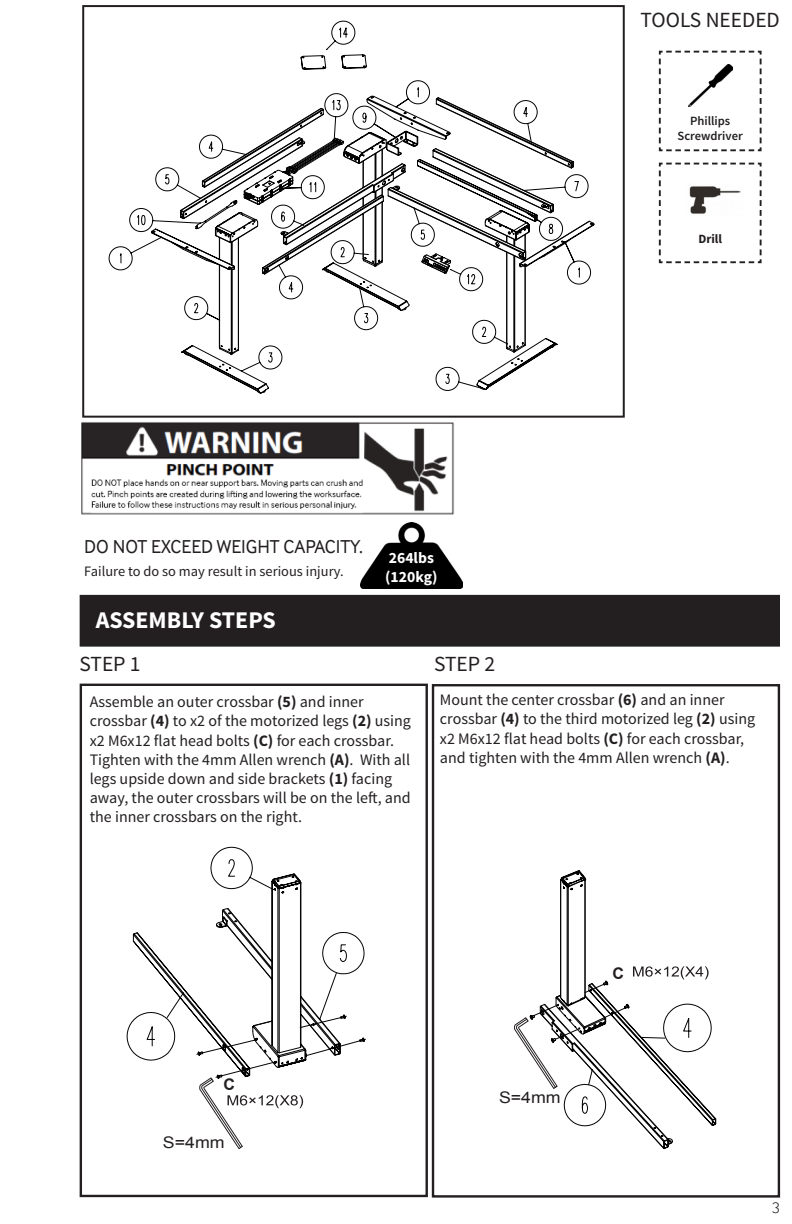
<style>
.page{position:relative;width:792px;height:1224px;background:#fff}
.page>*{position:absolute;margin:0;border:0;box-sizing:border-box;transform-origin:0 0}
.t1{font:700 24px "Source Sans Pro";color:#fff}
.t2{font:21.6px "Source Sans Pro";color:#231f20}
.t3{font:19.2px "Inter Face";color:#231f20}
.t4{font:16px/19.2px "Source Sans Pro";color:#231f20}
.t5{font:16px "Arial";color:#231f20;scale:1.11 1}
.t6{font:700 16px "Arial";color:#231f20}
.t7{font:300 16px "Inter Face";color:#231f20}
.t8{font:700 15.6px "Source Sans Pro";color:#fff}
.t9{font:14.4px "Source Sans Pro";color:#231f20}
.t10{font:600 12.6px/15.2px "Source Sans Pro";color:#231f20;text-align:center}
.t11{font:700 12.6px "Source Sans Pro";color:#231f20}
.s1{font-weight:700}
</style>
<div class="page">
<div style="left:82px;top:5px;width:543px;height:413px;border:2px solid #231f20"></div>
<div style="left:80px;top:684px;width:348px;height:513px;border:2px solid #231f20"></div>
<img style="left:81px;top:422px;width:373px;height:93px">
<img style="left:361px;top:522px;width:101px;height:66px">
<div style="left:81px;top:596px;width:698px;height:49px;background:#231f20"></div>
<div style="left:80px;top:595px;width:700px;height:52px;border:2px solid #231f20"></div>
<svg style="left:658px;top:50px;width:104px;height:102px"></svg>
<img style="left:688px;top:64px;width:44px;height:42px">
<svg style="left:658px;top:162px;width:104px;height:102px"></svg>
<img style="left:685px;top:184px;width:57px;height:33px">
<div style="left:432px;top:684px;width:348px;height:514px;border:2px solid #231f20"></div>
<svg style="left:109px;top:21px;width:482px;height:264px"></svg>
<svg style="left:181px;top:54px;width:377px;height:340px"></svg>
<svg style="left:195px;top:132px;width:335px;height:198px"></svg>
<svg style="left:199px;top:1079px;width:104px;height:70px"></svg>
<svg style="left:126px;top:847px;width:239px;height:221px"></svg>
<svg style="left:514px;top:870px;width:202px;height:279px"></svg>
<p class="t2" style="left:641px;top:7px;width:141px">TOOLS NEEDED</p>
<p class="t10" style="left:678px;top:114px;width:67px">Phillips<br>Screwdriver</p>
<p class="t11" style="left:698px;top:231px;width:25px">Drill</p>
<p class="t3" style="left:84px;top:536px;width:280px">DO NOT EXCEED WEIGHT CAPACITY.</p>
<p class="t9" style="left:84px;top:562px;width:261px">Failure to do so may result in serious injury.</p>
<p class="t1" style="left:96px;top:605px;width:182px">ASSEMBLY STEPS</p>
<p class="t2" style="left:80px;top:651px;width:63px">STEP 1</p>
<p class="t8" style="left:389px;top:548px;width:47px">264lbs</p>
<p class="t8" style="left:385px;top:567px;width:54px">(120kg)</p>
<p class="t2" style="left:434px;top:651px;width:63px">STEP 2</p>
<p class="t4" style="left:440px;top:690px;width:317px">Mount the center crossbar <span class="s1">(6)</span> and an inner crossbar <span class="s1">(4)</span> to the third motorized leg <span class="s1">(2)</span> using x2 M6x12 flat head bolts <span class="s1">(C)</span> for each crossbar, and tighten with the 4mm Allen wrench <span class="s1">(A)</span>.</p>
<p class="t4" style="left:90px;top:692px;width:323px">Assemble an outer crossbar <span class="s1">(5)</span> and inner crossbar <span class="s1">(4)</span> to x2 of the motorized legs <span class="s1">(2)</span> using x2 M6x12 flat head bolts <span class="s1">(C)</span> for each crossbar.<br>Tighten with the 4mm Allen wrench <span class="s1">(A)</span>. With all legs upside down and side brackets <span class="s1">(1)</span> facing away, the outer crossbars will be on the left, and the inner crossbars on the right.</p>
<p class="t6" style="left:224px;top:1073px;width:13px">C</p>
<p class="t5" style="left:163px;top:1131px;width:57px">S=4mm</p>
<p class="t5" style="left:499px;top:1087px;width:57px">S=4mm</p>
<p class="t6" style="left:613px;top:963px;width:13px">C</p>
<p class="t7" style="left:772px;top:1198px;width:10px">3</p>
</div>
